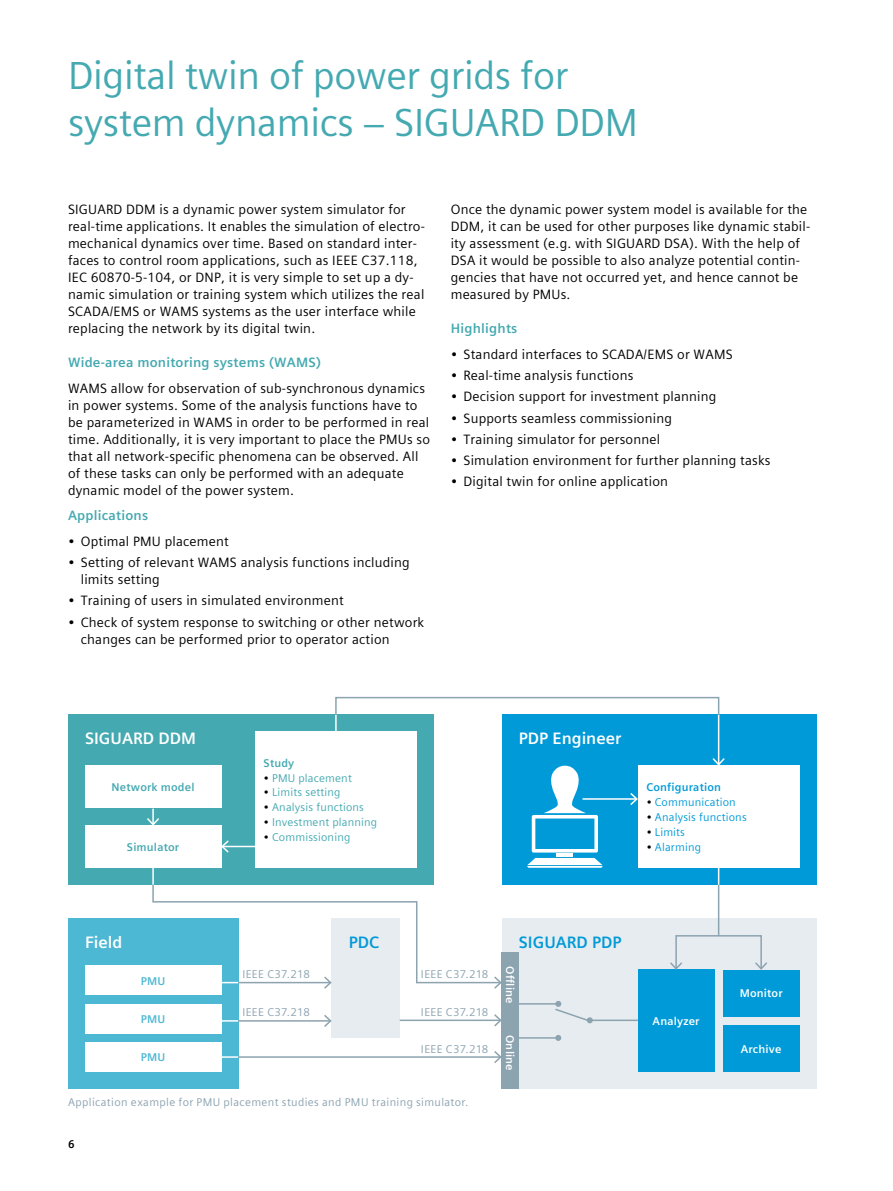
<style>
.page{position:relative;width:893px;height:1191px;background:#fff}
.page>*{position:absolute;margin:0;border:0;box-sizing:border-box;transform-origin:0 0}
.t1{font:39px/46.8px "Siemens Sans Global";letter-spacing:-.01em;color:#44a9b1}
.t2{font:700 16.5px "Siemens Sans Global";color:#fff}
.t3{font:700 16.5px "Siemens Sans Global";color:#009ad8}
.t4{font:13.5px/17px "Siemens Sans Global";letter-spacing:.015em;color:#000}
.t5{font:700 13.5px "Siemens Sans Global";letter-spacing:.015em;color:#44a9b1}
.t6{font:11.25px "Siemens Sans Global";letter-spacing:.03em;color:#8ca3b0}
.t7{font:11.25px "Siemens Sans Global";letter-spacing:.015em;color:#44a9b1}
.t8{font:11.25px "Siemens Sans Global";letter-spacing:.015em;color:#009ad8}
.t9{font:700 11.25px "Siemens Sans Global";letter-spacing:.015em;color:#fff}
.t10{font:700 11.25px "Siemens Sans Global";letter-spacing:.015em;color:#44a9b1}
.t11{font:700 11.25px "Siemens Sans Global";letter-spacing:.015em;color:#009ad8}
.t12{font:700 11.25px "Siemens Sans Global";letter-spacing:.015em;color:#4db8d4}
.t13{font:700 11.25px "Siemens Sans Global";color:#000}
.s1{color:#000}
</style>
<div class="page">
<div style="left:68px;top:714px;width:366px;height:170px;background:#44a9b1"></div>
<div style="left:68px;top:918px;width:170px;height:171px;background:#4db8d4"></div>
<div style="left:332px;top:918px;width:68px;height:120px;background:#e7ecf0"></div>
<div style="left:502px;top:714px;width:314px;height:170px;background:#009ad8"></div>
<div style="left:502px;top:918px;width:314px;height:171px;background:#e7ecf0"></div>
<hr style="left:583px;top:798px;width:54px;height:1px;background:#fff">
<svg style="left:629px;top:793px;width:9px;height:12px"></svg>
<svg style="left:532px;top:765px;width:66px;height:87px"></svg>
<svg style="left:527px;top:858px;width:75px;height:9px"></svg>
<hr style="left:557px;top:853px;width:16px;height:4px;background:#fff">
<div style="left:85px;top:765px;width:136px;height:43px;background:#fff"></div>
<div style="left:85px;top:965px;width:136px;height:30px;background:#fff"></div>
<div style="left:85px;top:1004px;width:136px;height:29px;background:#fff"></div>
<div style="left:85px;top:1042px;width:136px;height:30px;background:#fff"></div>
<div style="left:255px;top:731px;width:162px;height:136px;background:#fff"></div>
<div style="left:638px;top:765px;width:161px;height:102px;background:#fff"></div>
<div style="left:85px;top:825px;width:136px;height:42px;background:#fff"></div>
<div style="left:638px;top:970px;width:76px;height:102px;background:#009ad8"></div>
<div style="left:723px;top:970px;width:76px;height:46px;background:#009ad8"></div>
<div style="left:723px;top:1025px;width:76px;height:47px;background:#009ad8"></div>
<hr style="left:718px;top:884px;width:1px;height:52px;background:#8ca3b0">
<svg style="left:718px;top:867px;width:1px;height:17px"></svg>
<hr style="left:718px;top:714px;width:1px;height:50px;background:#fff">
<svg style="left:712px;top:756px;width:13px;height:9px"></svg>
<svg style="left:335px;top:715px;width:2px;height:16px"></svg>
<div style="left:675px;top:935px;width:87px;height:34px;border:2px solid #8ca3b0"></div>
<svg style="left:668px;top:960px;width:16px;height:10px"></svg>
<svg style="left:753px;top:960px;width:14px;height:10px"></svg>
<div style="left:335px;top:697px;width:384px;height:18px;border:2px solid #8ca3b0"></div>
<svg style="left:147px;top:808px;width:12px;height:17px"></svg>
<hr style="left:222px;top:845px;width:33px;height:2px;background:#fff">
<svg style="left:221px;top:838px;width:9px;height:16px"></svg>
<hr style="left:238px;top:1056px;width:263px;height:1px;background:#8ca3b0">
<svg style="left:493px;top:1049px;width:9px;height:15px"></svg>
<svg style="left:221px;top:1056px;width:17px;height:1px"></svg>
<hr style="left:400px;top:1019px;width:101px;height:2px;background:#8ca3b0">
<svg style="left:493px;top:1012px;width:9px;height:16px"></svg>
<hr style="left:519px;top:1037px;width:39px;height:1px;background:#8ca3b0">
<svg style="left:555px;top:1035px;width:6px;height:6px"></svg>
<hr style="left:519px;top:1003px;width:39px;height:1px;background:#8ca3b0">
<hr style="left:590px;top:1019px;width:48px;height:2px;background:#8ca3b0">
<hr style="left:238px;top:1020px;width:93px;height:1px;background:#8ca3b0">
<svg style="left:322px;top:1013px;width:10px;height:15px"></svg>
<svg style="left:221px;top:1020px;width:17px;height:1px"></svg>
<svg style="left:152px;top:867px;width:351px;height:123px"></svg>
<div style="left:502px;top:952px;width:17px;height:137px;background:#8ca3b0"></div>
<svg style="left:554px;top:1001px;width:39px;height:22px"></svg>
<h1 class="t1" style="left:68px;top:53px;width:571px">Digital twin of power grids for system dynamics − SIGUARD DDM</h1>
<p class="t4" style="left:68px;top:201px;width:358px">SIGUARD DDM is a dynamic power system simulator for real-time applications. It enables the simulation of electro&shy;mechanical dynamics over time. Based on standard inter&shy;faces to control room applications, such as IEEE C37.118, IEC 60870-5-104, or DNP, it is very simple to set up a dy&shy;namic simulation or training system which utilizes the real SCADA/EMS or WAMS systems as the user interface while replacing the network by its digital twin.</p>
<p class="t5" style="left:68px;top:352px;width:254px">Wide-area monitoring systems (WAMS)</p>
<p class="t4" style="left:68px;top:380px;width:363px">WAMS allow for observation of sub-synchronous dynamics in power systems. Some of the analysis functions have to be parameterized in WAMS in order to be performed in real time. Additionally, it is very important to place the PMUs so that all network-specific phenomena can be observed. All of these tasks can only be performed with an adequate dynamic model of the power system.</p>
<p class="t5" style="left:68px;top:505px;width:82px">Applications</p>
<p class="t4" style="left:68px;top:533px;width:162px">• Optimal PMU placement</p>
<p class="t4" style="left:81px;top:554px;width:331px;text-indent:-13px">• Setting of relevant WAMS analysis functions including limits setting</p>
<p class="t4" style="left:68px;top:592px;width:277px">• Training of users in simulated environment</p>
<p class="t4" style="left:81px;top:613px;width:345px;text-indent:-13px">• Check of system response to switching or other network changes can be performed prior to operator action</p>
<p class="t4" style="left:451px;top:201px;width:361px">Once the dynamic power system model is available for the DDM, it can be used for other purposes like dynamic stabil&shy;ity assessment (e.g. with SIGUARD DSA). With the help of DSA it would be possible to also analyze potential contin&shy;gencies that have not occurred yet, and hence cannot be measured by PMUs.</p>
<p class="t5" style="left:451px;top:318px;width:68px">Highlights</p>
<p class="t4" style="left:451px;top:346px;width:284px">• Standard interfaces to SCADA/EMS or WAMS</p>
<p class="t4" style="left:451px;top:367px;width:184px">• Real-time analysis functions</p>
<p class="t4" style="left:451px;top:388px;width:267px">• Decision support for investment planning</p>
<p class="t4" style="left:451px;top:409px;width:223px">• Supports seamless commissioning</p>
<p class="t4" style="left:451px;top:431px;width:211px">• Training simulator for personnel</p>
<p class="t4" style="left:451px;top:452px;width:321px">• Simulation environment for further planning tasks</p>
<p class="t4" style="left:451px;top:473px;width:219px">• Digital twin for online application</p>
<p class="t2" style="left:85px;top:725px;width:112px">SIGUARD DDM</p>
<p class="t2" style="left:519px;top:725px;width:104px">PDP Engineer</p>
<p class="t10" style="left:264px;top:754px;width:32px">Study</p>
<p class="t7" style="left:264px;top:769px;width:90px"><span class="s1">•</span> PMU placement</p>
<p class="t7" style="left:264px;top:784px;width:78px"><span class="s1">•</span> Limits setting</p>
<p class="t7" style="left:264px;top:799px;width:102px"><span class="s1">•</span> Analysis functions</p>
<p class="t7" style="left:264px;top:813px;width:115px"><span class="s1">•</span> Investment planning</p>
<p class="t7" style="left:264px;top:828px;width:88px"><span class="s1">•</span> Commissioning</p>
<p class="t11" style="left:646px;top:778px;width:76px">Configuration</p>
<p class="t8" style="left:646px;top:793px;width:91px"><span class="s1">•</span> Communication</p>
<p class="t8" style="left:646px;top:808px;width:102px"><span class="s1">•</span> Analysis functions</p>
<p class="t8" style="left:646px;top:823px;width:40px"><span class="s1">•</span> Limits</p>
<p class="t10" style="left:112px;top:778px;width:84px">Network model</p>
<p class="t10" style="left:127px;top:838px;width:54px">Simulator</p>
<p class="t8" style="left:646px;top:838px;width:56px"><span class="s1">•</span> Alarming</p>
<p class="t2" style="left:85px;top:929px;width:39px">Field</p>
<p class="t3" style="left:349px;top:929px;width:32px">PDC</p>
<p class="t3" style="left:519px;top:929px;width:104px">SIGUARD PDP</p>
<p class="t12" style="left:141px;top:972px;width:26px">PMU</p>
<p class="t12" style="left:141px;top:1010px;width:26px">PMU</p>
<p class="t12" style="left:141px;top:1048px;width:26px">PMU</p>
<p class="t6" style="left:242px;top:966px;width:69px">IEEE C37.218</p>
<p class="t9" style="left:519px;top:966px;width:39px;rotate:90deg">Offline</p>
<p class="t9" style="left:519px;top:1035px;width:37px;rotate:90deg">Online</p>
<p class="t6" style="left:421px;top:966px;width:69px">IEEE C37.218</p>
<p class="t6" style="left:242px;top:1003px;width:69px">IEEE C37.218</p>
<p class="t6" style="left:421px;top:1003px;width:69px">IEEE C37.218</p>
<p class="t6" style="left:421px;top:1040px;width:69px">IEEE C37.218</p>
<p class="t6" style="left:68px;top:1093px;width:402px">Application example for PMU placement studies and PMU training simulator.</p>
<p class="t13" style="left:68px;top:1135px;width:8px">6</p>
<p class="t9" style="left:653px;top:1012px;width:48px">Analyzer</p>
<p class="t9" style="left:740px;top:984px;width:44px">Monitor</p>
<p class="t9" style="left:741px;top:1040px;width:42px">Archive</p>
</div>
